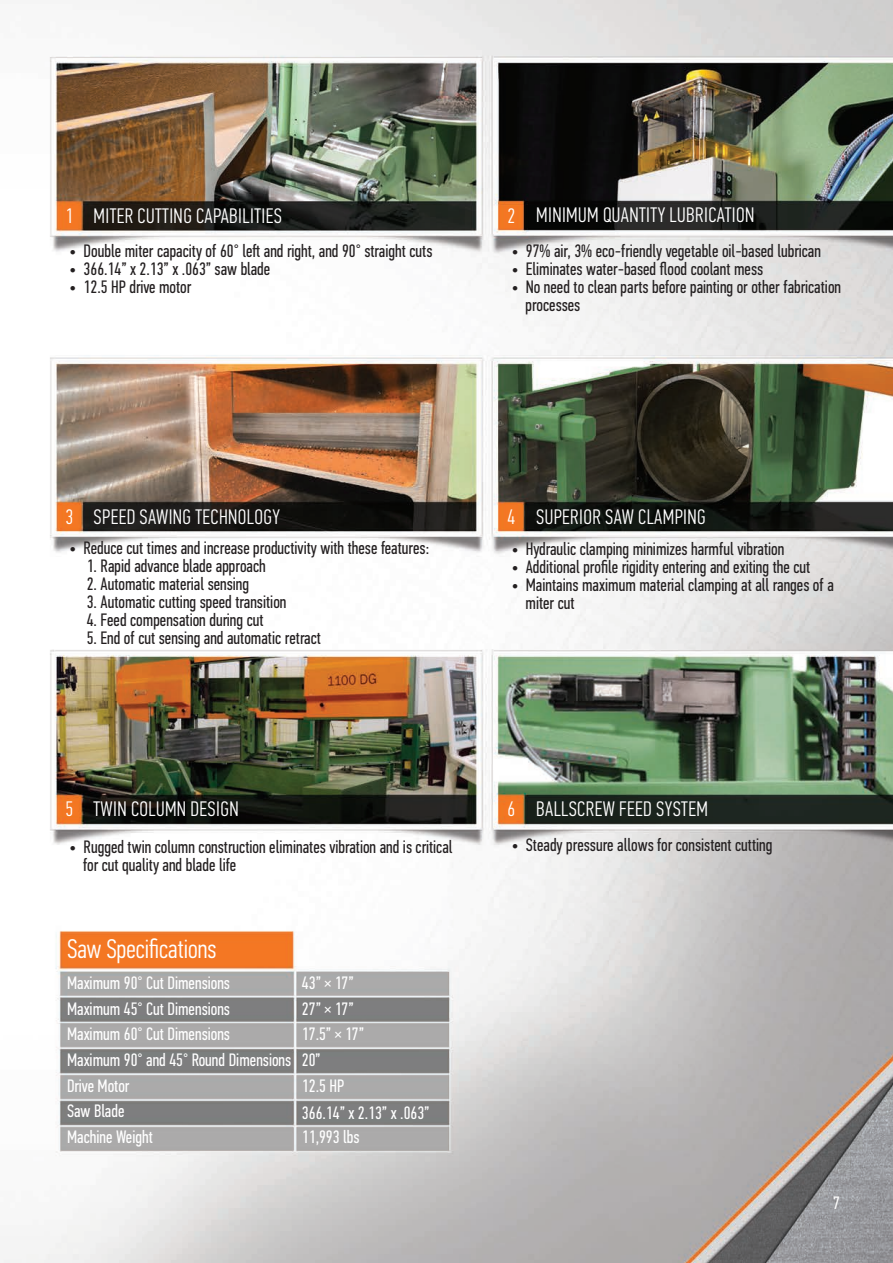
<style>
.page{position:relative;width:893px;height:1263px;background:#fff}
.page>*{position:absolute;margin:0;border:0;box-sizing:border-box;transform-origin:0 0}
.t1{font:300 27px "PF Din Text Comp Pro";color:#fff}
.t2{font:300 21px "PF Din Text Comp Pro";letter-spacing:.02em;color:#fff}
.t3{font:18px "PF Din Text Comp Pro";color:#231f20}
.t4{font:18px "PF Din Text Comp Pro";color:#fff}
</style>
<div class="page">
<img style="left:0;top:0;width:893px;height:1263px">
<p class="t2" style="left:65px;top:204px;width:9px">1</p>
<p class="t2" style="left:508px;top:204px;width:9px">2</p>
<p class="t2" style="left:94px;top:204px;width:190px">MITER CUTTING CAPABILITIES</p>
<p class="t2" style="left:536px;top:203px;width:220px">MINIMUM QUANTITY LUBRICATION</p>
<p class="t3" style="left:69px;top:241px;width:365px">• Double miter capacity of 60° left and right, and 90° straight cuts</p>
<p class="t3" style="left:69px;top:259px;width:203px">• 366.14” x 2.13” x .063” saw blade</p>
<p class="t3" style="left:69px;top:277px;width:124px">• 12.5 HP drive motor</p>
<p class="t3" style="left:511px;top:241px;width:311px">• 97% air, 3% eco-friendly vegetable oil-based lubrican</p>
<p class="t3" style="left:511px;top:259px;width:253px">• Eliminates water-based flood coolant mess</p>
<p class="t3" style="left:511px;top:277px;width:331px">• No need to clean parts before painting or other fabrication</p>
<p class="t3" style="left:525px;top:295px;width:56px">processes</p>
<p class="t2" style="left:65px;top:505px;width:9px">3</p>
<p class="t2" style="left:508px;top:505px;width:9px">4</p>
<p class="t2" style="left:94px;top:505px;width:188px">SPEED SAWING TECHNOLOGY</p>
<p class="t2" style="left:536px;top:505px;width:171px">SUPERIOR SAW CLAMPING</p>
<p class="t3" style="left:69px;top:538px;width:361px">• Reduce cut times and increase productivity with these features:</p>
<p class="t3" style="left:87px;top:556px;width:181px">1. Rapid advance blade approach</p>
<p class="t3" style="left:87px;top:574px;width:164px">2. Automatic material sensing</p>
<p class="t3" style="left:87px;top:592px;width:201px">3. Automatic cutting speed transition</p>
<p class="t3" style="left:87px;top:610px;width:178px">4. Feed compensation during cut</p>
<p class="t3" style="left:87px;top:628px;width:236px">5. End of cut sensing and automatic retract</p>
<p class="t3" style="left:511px;top:539px;width:274px">• Hydraulic clamping minimizes harmful vibration</p>
<p class="t3" style="left:511px;top:557px;width:300px">• Additional profile rigidity entering and exiting the cut</p>
<p class="t3" style="left:511px;top:575px;width:324px">• Maintains maximum material clamping at all ranges of a</p>
<p class="t3" style="left:525px;top:593px;width:51px">miter cut</p>
<p class="t2" style="left:94px;top:797px;width:147px">TWIN COLUMN DESIGN</p>
<p class="t2" style="left:536px;top:797px;width:173px">BALLSCREW FEED SYSTEM</p>
<p class="t2" style="left:65px;top:797px;width:9px">5</p>
<p class="t2" style="left:508px;top:797px;width:9px">6</p>
<p class="t3" style="left:69px;top:836px;width:385px">• Rugged twin column construction eliminates vibration and is critical</p>
<p class="t3" style="left:511px;top:835px;width:263px">• Steady pressure allows for consistent cutting</p>
<p class="t3" style="left:83px;top:854px;width:154px">for cut quality and blade life</p>
<p class="t1" style="left:67px;top:933px;width:151px">Saw Specifications</p>
<p class="t4" style="left:67px;top:972px;width:165px">Maximum 90° Cut Dimensions</p>
<p class="t4" style="left:302px;top:972px;width:53px">43” × 17”</p>
<p class="t4" style="left:302px;top:998px;width:53px">27” × 17”</p>
<p class="t4" style="left:302px;top:1024px;width:64px">17.5” × 17”</p>
<p class="t4" style="left:302px;top:1050px;width:20px">20”</p>
<p class="t4" style="left:302px;top:1075px;width:44px">12.5 HP</p>
<p class="t4" style="left:302px;top:1102px;width:129px">366.14” x 2.13” x .063”</p>
<p class="t4" style="left:302px;top:1127px;width:59px">11,993 lbs</p>
<p class="t4" style="left:67px;top:998px;width:165px">Maximum 45° Cut Dimensions</p>
<p class="t4" style="left:67px;top:1024px;width:165px">Maximum 60° Cut Dimensions</p>
<p class="t4" style="left:67px;top:1050px;width:226px">Maximum 90° and 45° Round Dimensions</p>
<p class="t4" style="left:67px;top:1075px;width:64px">Drive Motor</p>
<p class="t4" style="left:67px;top:1101px;width:59px">Saw Blade</p>
<p class="t4" style="left:67px;top:1127px;width:87px">Machine Weight</p>
<p class="t4" style="left:833px;top:1192px;width:8px">7</p>
</div>
